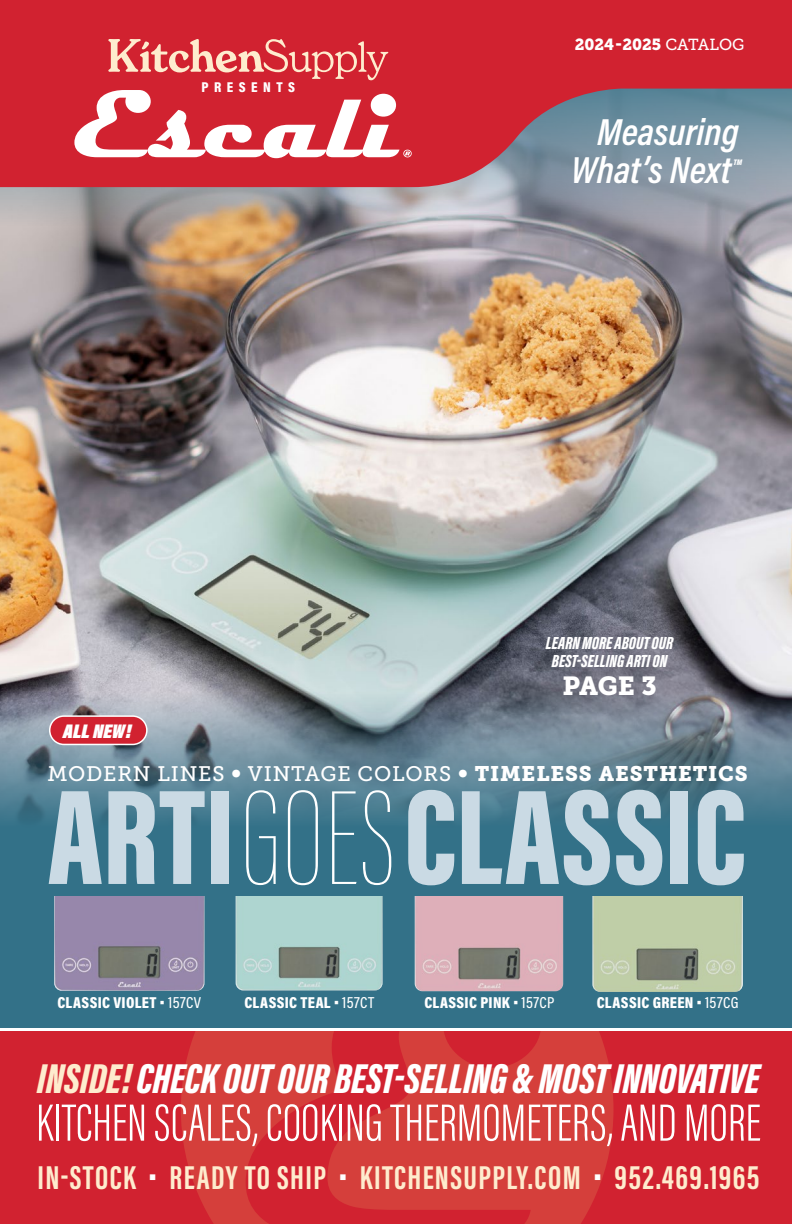
<style>
.page{position:relative;width:792px;height:1224px;background:#fff}
.page>*{position:absolute;margin:0;border:0;box-sizing:border-box;transform-origin:0 0}
.t1{font:900 139px "Acumin Pro Extra Cond";color:#cadae4}
.t2{font:300 54px "Acumin Pro Extra Cond";color:#fff}
.t3{font:italic 900 43px "Acumin Pro Extra Cond";color:#fff}
.t4{font:italic 600 38px/38px "Acumin Pro Cond";color:#fff;text-align:right}
.t5{font:700 34px "Acumin Pro Extra Cond";letter-spacing:.04em;color:#feecce}
.t6{font:26px "Museo Slab 900";color:#fff}
.t7{font:21px "Museo Slab 500";letter-spacing:.04em;color:#fff}
.t8{font:italic 900 20px "Acumin Pro Cond";letter-spacing:-.005em;color:#fff}
.t9{font:italic 900 18px/18px "Acumin Pro Extra Cond";color:#fff;text-align:center}
.t10{font:900 16px "Acumin Pro Cond";letter-spacing:.02em;color:#fff}
.t11{font:16px "Museo Slab 900";color:#fff}
.t12{font:900 14.4px "Acumin Pro Cond";letter-spacing:.38em;color:#fff}
.t13{font:italic 900 8.2px "Acumin Pro Cond";color:#fff}
.s1{font-family:"Museo Slab 500"}
.s2{font-family:"Museo Slab 900"}
.s3{font-weight:100;color:#fff}
.s4{font-weight:500}
.s5{color:#feecce}
.s6{color:#fff}
</style>
<div class="page">
<div style="left:0;top:1028px;width:792px;height:196px;background:#d12230"></div>
<svg style="left:181px;top:1031px;width:433px;height:193px;background:#d43b39"></svg>
<svg style="left:246px;top:1031px;width:295px;height:193px;fill:#d53f3b"></svg>
<div style="left:0;top:846px;width:792px;height:182px;background:#337188"></div>
<hr style="left:0;top:1028px;width:792px;height:3px;background:#fff">
<img style="left:54px;top:896px;width:150px;height:95px">
<img style="left:236px;top:896px;width:147px;height:95px">
<img style="left:415px;top:896px;width:148px;height:95px">
<img style="left:592px;top:896px;width:151px;height:96px">
<img style="left:0;top:234px;width:792px;height:457px">
<svg style="left:0;top:691px;width:792px;height:155px;background:#5e8090"></svg>
<svg style="left:0;top:187px;width:792px;height:47px;background:#a19ea0"></svg>
<svg style="left:0;top:0;width:792px;height:187px;background:#bb3c4b"></svg>
<svg style="left:74px;top:90px;width:338px;height:68px"></svg>
<div style="left:50px;top:716px;width:97px;height:28px;background:#d12230;border-radius:14px"></div>
<div style="left:49px;top:715px;width:99px;height:30px;border:2px solid #fff;border-radius:14px"></div>
<svg style="left:108px;top:39px;width:280px;height:41px;background:#dc575a"></svg>
<p class="t12" style="left:202px;top:77px;width:95px">PRESENTS</p>
<p class="t8" style="left:63px;top:718px;width:70px">ALL NEW!</p>
<p class="t11" style="left:575px;top:36px;width:171px">2024-2025 <span class="s1">CATALOG</span></p>
<p class="t4" style="left:571px;top:112px;width:169px">Measuring<br>What’s Next</p>
<p class="t13" style="left:733px;top:157px;width:10px">TM</p>
<p class="t9" style="left:546px;top:634px;width:129px">LEARN MORE ABOUT OUR<br>BEST-SELLING ARTI ON</p>
<p class="t6" style="left:562px;top:671px;width:96px">PAGE 3</p>
<p class="t7" style="left:47px;top:762px;width:702px">MODERN LINES <span class="s2">•</span> VINTAGE COLORS <span class="s2">• TIMELESS AESTHETICS</span></p>
<p class="t1" style="left:48px;top:752px;width:700px">ARTI<span class="s3">GOES</span>CLASSIC</p>
<p class="t10" style="left:57px;top:992px;width:145px">CLASSIC VIOLET • <span class="s4">157CV</span></p>
<p class="t10" style="left:244px;top:992px;width:131px">CLASSIC TEAL • <span class="s4">157CT</span></p>
<p class="t10" style="left:424px;top:992px;width:131px">CLASSIC PINK • <span class="s4">157CP</span></p>
<p class="t10" style="left:597px;top:992px;width:143px">CLASSIC GREEN • <span class="s4">157CG</span></p>
<p class="t3" style="left:37px;top:1052px;width:724px"><span class="s5">INSIDE!</span> CHECK OUT OUR BEST-SELLING &amp; MOST INNOVATIVE</p>
<p class="t2" style="left:36px;top:1090px;width:726px">KITCHEN SCALES, COOKING THERMOMETERS, AND MORE</p>
<p class="t5" style="left:37px;top:1157px;width:724px">IN-STOCK <span class="s6">•</span> READY TO SHIP <span class="s6">•</span> KITCHENSUPPLY.COM <span class="s6">•</span> 952.469.1965</p>
</div>
